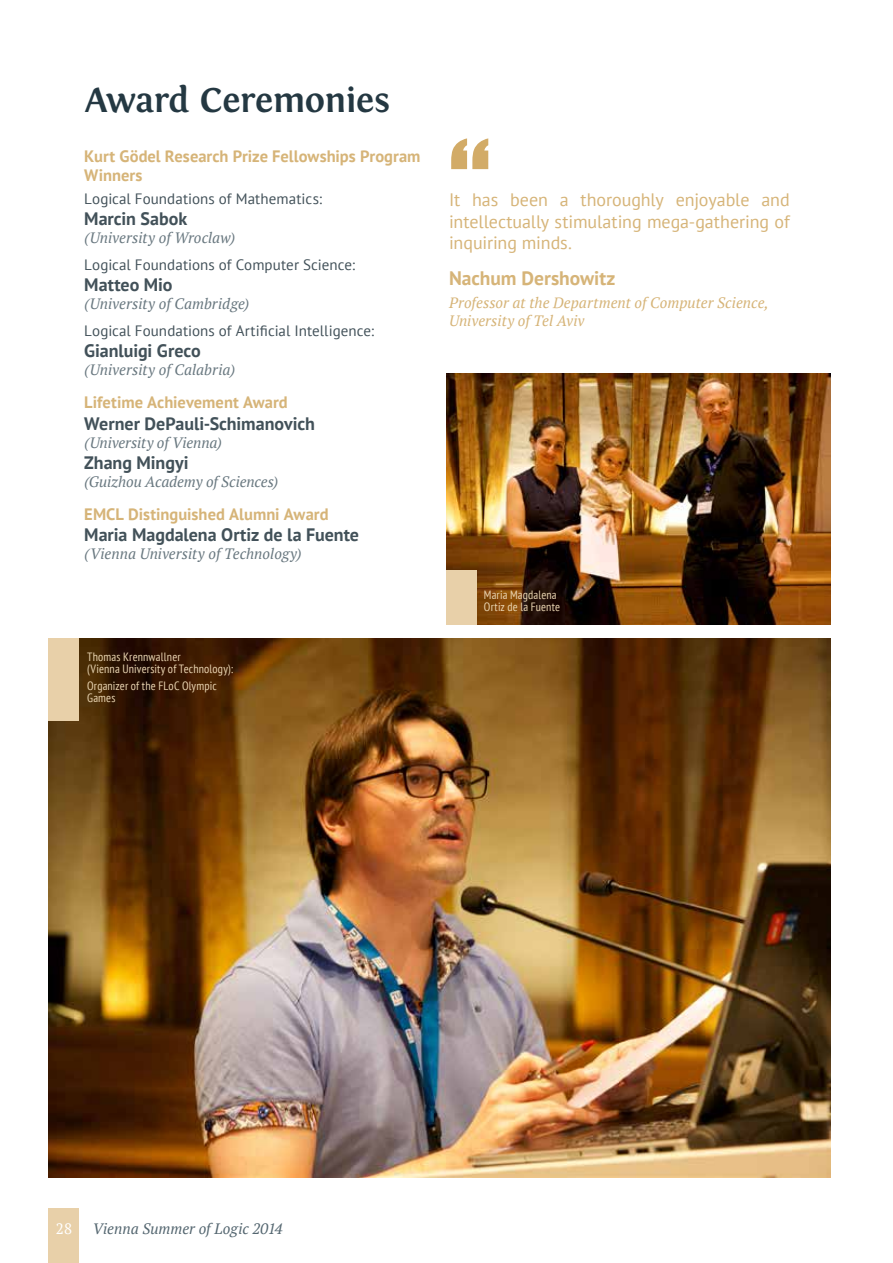
<style>
.page{position:relative;width:893px;height:1263px;background:#fff}
.page>*{position:absolute;margin:0;border:0;box-sizing:border-box;transform-origin:0 0}
.t1{font:120px "Impact";color:#d2ab67}
.t2{font:700 36px "Fontin";letter-spacing:-.01em;color:#243842}
.t3{font:700 19.5px "PT Sans";color:#d6b478}
.t4{font:700 18px "PT Sans";color:#425159}
.t5{font:18px/21.6px "PT Sans";letter-spacing:-.005em;color:#d6b478;text-align:justify}
.t6{font:700 16.5px/19.8px "PT Sans";color:#d6b478}
.t7{font:italic 15px "PT Serif";color:#697880}
.t8{font:15px "PT Sans";letter-spacing:.005em;color:#425159}
.t9{font:italic 15px/18px "PT Serif";color:#d6b478}
.t10{font:italic 15px "PT Serif";color:#546670}
.t11{font:15px "PT Serif";color:#fff}
.t12{font:condensed 12px/12px "PT Sans";letter-spacing:.015em;color:#ead5b2}
</style>
<div class="page">
<div style="left:49px;top:1208px;width:30px;height:55px;background:#e8d0a9"></div>
<img style="left:49px;top:638px;width:781px;height:540px">
<img style="left:446px;top:374px;width:384px;height:251px">
<div style="left:446px;top:570px;width:31px;height:55px;background:#e8d0a9"></div>
<div style="left:49px;top:638px;width:30px;height:83px;background:#e8d0a9"></div>
<h2 class="t2" style="left:85px;top:80px;width:306px">Award Ceremonies</h2>
<p class="t6" style="left:84px;top:146px;width:338px">Kurt Gödel Research Prize Fellowships Program<br>Winners</p>
<p class="t8" style="left:84px;top:189px;width:239px">Logical Foundations of Mathematics:</p>
<p class="t4" style="left:84px;top:207px;width:104px">Marcin Sabok</p>
<p class="t7" style="left:84px;top:228px;width:153px">(University of Wroclaw)</p>
<p class="t8" style="left:84px;top:255px;width:272px">Logical Foundations of Computer Science:</p>
<p class="t4" style="left:84px;top:273px;width:90px">Matteo Mio</p>
<p class="t7" style="left:84px;top:294px;width:167px">(University of Cambridge)</p>
<p class="t8" style="left:84px;top:321px;width:291px">Logical Foundations of Artificial Intelligence:</p>
<p class="t4" style="left:84px;top:339px;width:118px">Gianluigi Greco</p>
<p class="t7" style="left:84px;top:361px;width:152px">(University of Calabria)</p>
<p class="t6" style="left:84px;top:392px;width:205px">Lifetime Achievement Award</p>
<p class="t4" style="left:84px;top:411px;width:232px">Werner DePauli-Schimanovich</p>
<p class="t7" style="left:84px;top:433px;width:139px">(University of Vienna)</p>
<p class="t4" style="left:84px;top:451px;width:106px">Zhang Mingyi</p>
<p class="t7" style="left:84px;top:472px;width:195px">(Guizhou Academy of Sciences)</p>
<p class="t6" style="left:84px;top:504px;width:246px">EMCL Distinguished Alumni Award</p>
<p class="t4" style="left:84px;top:523px;width:276px">Maria Magdalena Ortiz de la Fuente</p>
<p class="t7" style="left:84px;top:544px;width:219px">(Vienna University of Technology)</p>
<p class="t12" style="left:87px;top:651px;width:147px">Thomas Krennwallner<br>(Vienna University of Technology):</p>
<p class="t12" style="left:87px;top:679px;width:131px">Organizer of the FLoC Olympic<br>Games</p>
<h1 class="t1" style="left:449px;top:93px;width:43px">“</h1>
<p class="t5" style="left:449px;top:188px;width:342px">It has been a thoroughly enjoyable and intellectually stimulating mega-gathering of inquiring minds.</p>
<h3 class="t3" style="left:449px;top:265px;width:168px">Nachum Dershowitz</h3>
<p class="t9" style="left:449px;top:293px;width:321px">Professor at the Department of Computer Science,<br>University of Tel Aviv</p>
<p class="t12" style="left:484px;top:589px;width:78px">Maria Magdalena<br>Ortiz de la Fuente</p>
<p class="t11" style="left:56px;top:1219px;width:18px">28</p>
<p class="t10" style="left:93px;top:1219px;width:192px">Vienna Summer of Logic 2014</p>
</div>
